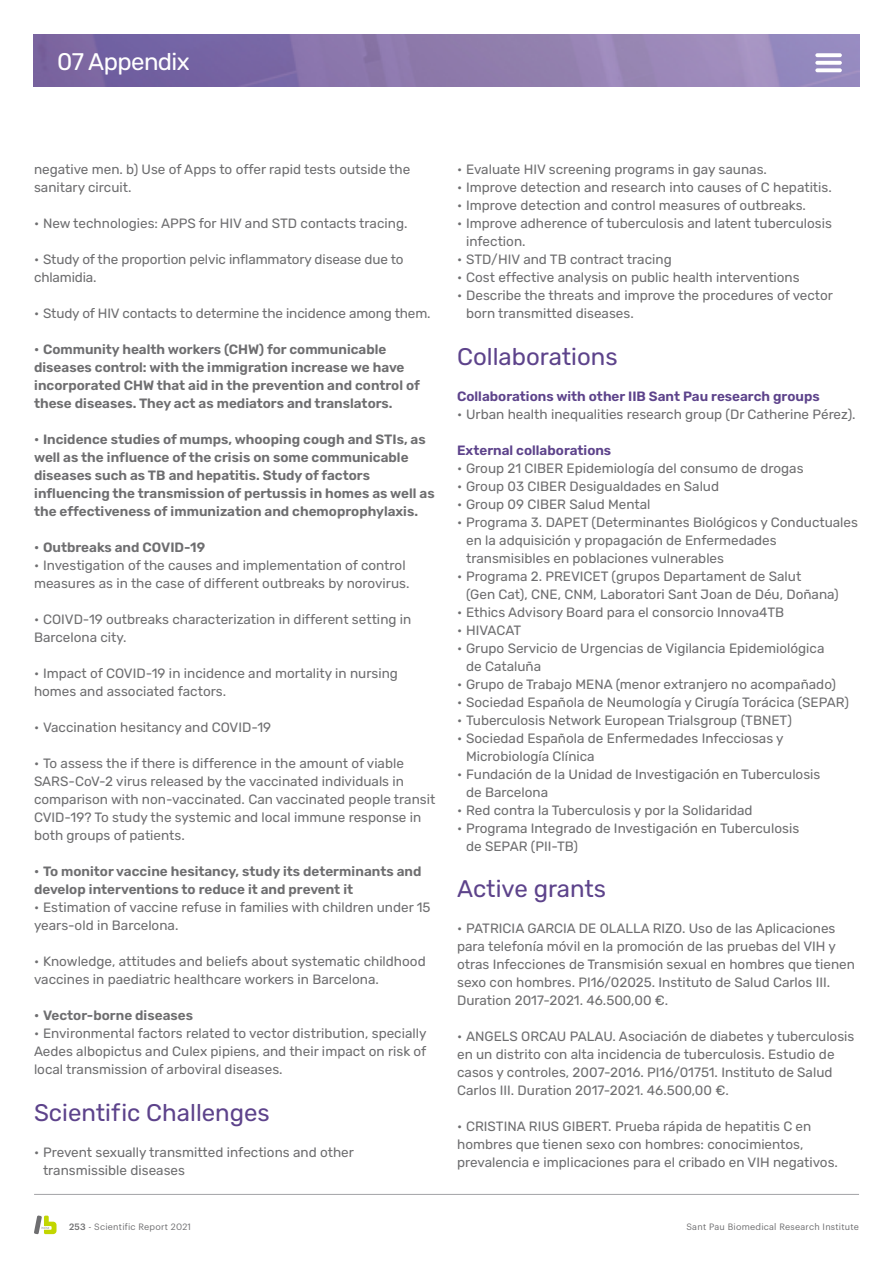
<style>
.page{position:relative;width:893px;height:1263px;background:#fff}
.page>*{position:absolute;margin:0;border:0;box-sizing:border-box;transform-origin:0 0}
.t1{font:24px "Rubik";color:#5d438b}
.t2{font:24px "Rubik";letter-spacing:-.025em;color:#fff}
.t3{font:13.5px/18px "Rubik";color:#6e6e70}
.t4{font:600 13.5px/18px "Rubik";color:#6e6e70}
.t5{font:600 13.5px "Rubik";color:#5d438b}
.t6{font:9px "Graphik";letter-spacing:.025em;color:#6e6e70}
.s1{font-weight:500}
</style>
<div class="page">
<svg style="left:34px;top:1215px;width:23px;height:19px"></svg>
<hr style="left:34px;top:1194px;width:825px;height:1px;background:#a3a3a6">
<img style="left:34px;top:34px;width:825px;height:53px">
<svg style="left:815px;top:53px;width:27px;height:4px"></svg>
<svg style="left:815px;top:61px;width:27px;height:4px"></svg>
<svg style="left:815px;top:68px;width:27px;height:4px"></svg>
<h1 class="t2" style="left:57px;top:48px;width:134px">07 Appendix</h1>
<p class="t3" style="left:34px;top:161px;width:378px">negative men. b) Use of Apps to offer rapid tests outside the sanitary circuit.</p>
<p class="t3" style="left:34px;top:215px;width:375px">• New technologies: APPS for HIV and STD contacts tracing.</p>
<p class="t3" style="left:34px;top:251px;width:371px">• Study of the proportion pelvic inflammatory disease due to chlamidia.</p>
<p class="t3" style="left:34px;top:305px;width:398px">• Study of HIV contacts to determine the incidence among them.</p>
<p class="t4" style="left:34px;top:341px;width:387px">• Community health workers (CHW) for communicable diseases control: with the immigration increase we have incorporated CHW that aid in the prevention and control of these diseases. They act as mediators and translators.</p>
<p class="t4" style="left:34px;top:431px;width:402px">• Incidence studies of mumps, whooping cough and STIs, as well as the influence of the crisis on some communicable diseases such as TB and hepatitis. Study of factors influencing the transmission of pertussis in homes as well as the effectiveness of immunization and chemoprophylaxis.</p>
<p class="t4" style="left:34px;top:539px;width:173px">• Outbreaks and COVID-19</p>
<p class="t3" style="left:34px;top:557px;width:377px">• Investigation of the causes and implementation of control measures as in the case of different outbreaks by norovirus.</p>
<p class="t3" style="left:34px;top:611px;width:379px">• COIVD-19 outbreaks characterization in different setting in<br>Barcelona city.</p>
<p class="t3" style="left:34px;top:665px;width:365px">• Impact of COVID-19 in incidence and mortality in nursing homes and associated factors.</p>
<p class="t3" style="left:34px;top:719px;width:239px">• Vaccination hesitancy and COVID-19</p>
<p class="t3" style="left:34px;top:755px;width:403px">• To assess the if there is difference in the amount of viable SARS-CoV-2 virus released by the vaccinated individuals in comparison with non-vaccinated. Can vaccinated people transit CVID-19? To study the systemic and local immune response in both groups of patients.</p>
<p class="t4" style="left:34px;top:863px;width:389px">• To monitor vaccine hesitancy, study its determinants and develop interventions to reduce it and prevent it</p>
<p class="t3" style="left:34px;top:899px;width:398px">• Estimation of vaccine refuse in families with children under 15 years-old in Barcelona.</p>
<p class="t3" style="left:34px;top:953px;width:393px">• Knowledge, attitudes and beliefs about systematic childhood vaccines in paediatric healthcare workers in Barcelona.</p>
<p class="t4" style="left:34px;top:1007px;width:161px">• Vector-borne diseases</p>
<p class="t3" style="left:34px;top:1025px;width:394px;text-align:justify">• Environmental factors related to vector distribution, specially Aedes albopictus and Culex pipiens, and their impact on risk of local transmission of arboviral diseases.</p>
<h1 class="t1" style="left:34px;top:1099px;width:237px">Scientific Challenges</h1>
<p class="t3" style="left:43px;top:1143px;width:312px;text-indent:-9px">• Prevent sexually transmitted infections and other transmissible diseases</p>
<p class="t3" style="left:457px;top:161px;width:311px">• Evaluate HIV screening programs in gay saunas.</p>
<p class="t3" style="left:457px;top:179px;width:376px">• Improve detection and research into causes of C hepatitis.</p>
<p class="t3" style="left:457px;top:197px;width:350px">• Improve detection and control measures of outbreaks.</p>
<p class="t3" style="left:466px;top:215px;width:367px;text-indent:-9px">• Improve adherence of tuberculosis and latent tuberculosis infection.</p>
<p class="t3" style="left:457px;top:251px;width:216px">• STD/HIV and TB contract tracing</p>
<p class="t3" style="left:457px;top:269px;width:344px">• Cost effective analysis on public health interventions</p>
<p class="t3" style="left:466px;top:287px;width:368px;text-indent:-9px">• Describe the threats and improve the procedures of vector born transmitted diseases.</p>
<h1 class="t1" style="left:457px;top:343px;width:162px">Collaborations</h1>
<p class="t5" style="left:457px;top:388px;width:364px">Collaborations with other IIB Sant Pau research groups</p>
<p class="t3" style="left:457px;top:405px;width:400px">• Urban health inequalities research group (Dr Catherine Pérez).</p>
<p class="t5" style="left:457px;top:442px;width:156px">External collaborations</p>
<p class="t3" style="left:457px;top:459px;width:348px">• Group 21 CIBER Epidemiología del consumo de drogas</p>
<p class="t3" style="left:457px;top:477px;width:263px">• Group 03 CIBER Desigualdades en Salud</p>
<p class="t3" style="left:457px;top:495px;width:195px">• Group 09 CIBER Salud Mental</p>
<p class="t3" style="left:466px;top:513px;width:393px;text-indent:-9px">• Programa 3. DAPET (Determinantes Biológicos y Conductuales en la adquisición y propagación de Enfermedades transmisibles en poblaciones vulnerables</p>
<p class="t3" style="left:466px;top:567px;width:374px;text-indent:-9px">• Programa 2. PREVICET (grupos Departament de Salut<br>(Gen Cat), CNE, CNM, Laboratori Sant Joan de Déu, Doñana)</p>
<p class="t3" style="left:457px;top:603px;width:329px">• Ethics Advisory Board para el consorcio Innova4TB</p>
<p class="t3" style="left:457px;top:621px;width:66px">• HIVACAT</p>
<p class="t3" style="left:466px;top:639px;width:360px;text-indent:-9px">• Grupo Servicio de Urgencias de Vigilancia Epidemiológica de Cataluña</p>
<p class="t3" style="left:457px;top:675px;width:380px">• Grupo de Trabajo MENA (menor extranjero no acompañado)</p>
<p class="t3" style="left:457px;top:693px;width:393px">• Sociedad Española de Neumología y Cirugía Torácica (SEPAR)</p>
<p class="t3" style="left:457px;top:711px;width:336px">• Tuberculosis Network European Trialsgroup (TBNET)</p>
<p class="t3" style="left:466px;top:729px;width:319px;text-indent:-9px">• Sociedad Española de Enfermedades Infecciosas y<br>Microbiología Clínica</p>
<p class="t3" style="left:466px;top:765px;width:356px;text-indent:-9px">• Fundación de la Unidad de Investigación en Tuberculosis de Barcelona</p>
<p class="t3" style="left:457px;top:801px;width:297px">• Red contra la Tuberculosis y por la Solidaridad</p>
<p class="t3" style="left:466px;top:819px;width:335px;text-indent:-9px">• Programa Integrado de Investigación en Tuberculosis de SEPAR (PII-TB)</p>
<h1 class="t1" style="left:457px;top:875px;width:151px">Active grants</h1>
<p class="t3" style="left:457px;top:920px;width:399px">• PATRICIA GARCIA DE OLALLA RIZO. Uso de las Aplicaciones para telefonía móvil en la promoción de las pruebas del VIH y otras Infecciones de Transmisión sexual en hombres que tienen sexo con hombres. PI16/02025. Instituto de Salud Carlos III.<br>Duration 2017-2021. 46.500,00 €.</p>
<p class="t3" style="left:457px;top:1028px;width:399px">• ANGELS ORCAU PALAU. Asociación de diabetes y tuberculosis en un distrito con alta incidencia de tuberculosis. Estudio de casos y controles, 2007-2016. PI16/01751. Instituto de Salud Carlos III. Duration 2017-2021. 46.500,00 €.</p>
<p class="t3" style="left:457px;top:1118px;width:382px">• CRISTINA RIUS GIBERT. Prueba rápida de hepatitis C en hombres que tienen sexo con hombres: conocimientos, prevalencia e implicaciones para el cribado en VIH negativos.</p>
<p class="t6" style="left:69px;top:1220px;width:124px"><span class="s1">253</span> - Scientific Report 2021</p>
<p class="t6" style="left:686px;top:1220px;width:174px">Sant Pau Biomedical Research Institute</p>
</div>
